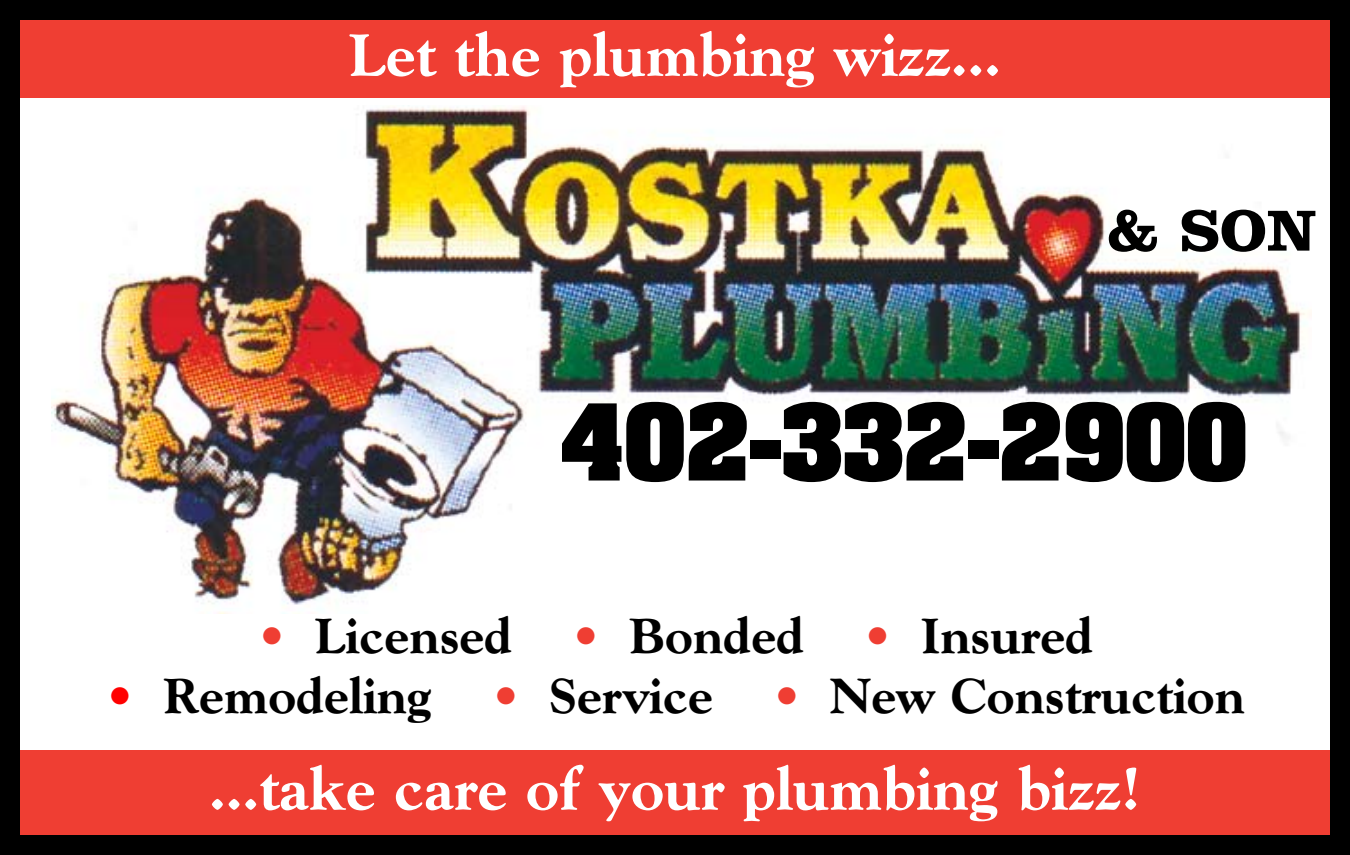
<style>
.page{position:relative;width:1350px;height:855px;background:#fff}
.page>*{position:absolute;margin:0;border:0;box-sizing:border-box;transform-origin:0 0}
.t1{font:700 90px "Aachen";color:#000}
.t2{font:800 60px "Goudy";color:#fff}
.t3{font:700 60px "Clarendon";color:#000}
.t4{font:800 50px "Goudy";color:#000}
.s1{color:#ef3e33}
.s2{color:#f00}
</style>
<div class="page">
<div style="left:17px;top:750px;width:1319px;height:96px;background:#ef3e33"></div>
<div style="left:17px;top:19px;width:1322px;height:79px;background:#ef3e33"></div>
<div style="left:0;top:0;width:1350px;height:855px;border:20px solid #000"></div>
<img style="left:52px;top:105px;width:1260px;height:508px">
<p class="t2" style="left:349px;top:20px;width:653px">Let the plumbing wizz...</p>
<p class="t3" style="left:1107px;top:194px;width:212px">&amp; SON</p>
<h1 class="t1" style="left:561px;top:378px;width:687px">402-332-2900</h1>
<p class="t4" style="left:260px;top:607px;width:835px"><span class="s1">•</span> Licensed <span class="s1">•</span> Bonded <span class="s1">•</span> Insured</p>
<p class="t4" style="left:107px;top:667px;width:1139px"><span class="s2">•</span> Remodeling <span class="s1">•</span> Service <span class="s1">•</span> New Construction</p>
<p class="t2" style="left:209px;top:754px;width:933px">...take care of your plumbing bizz!</p>
</div>
